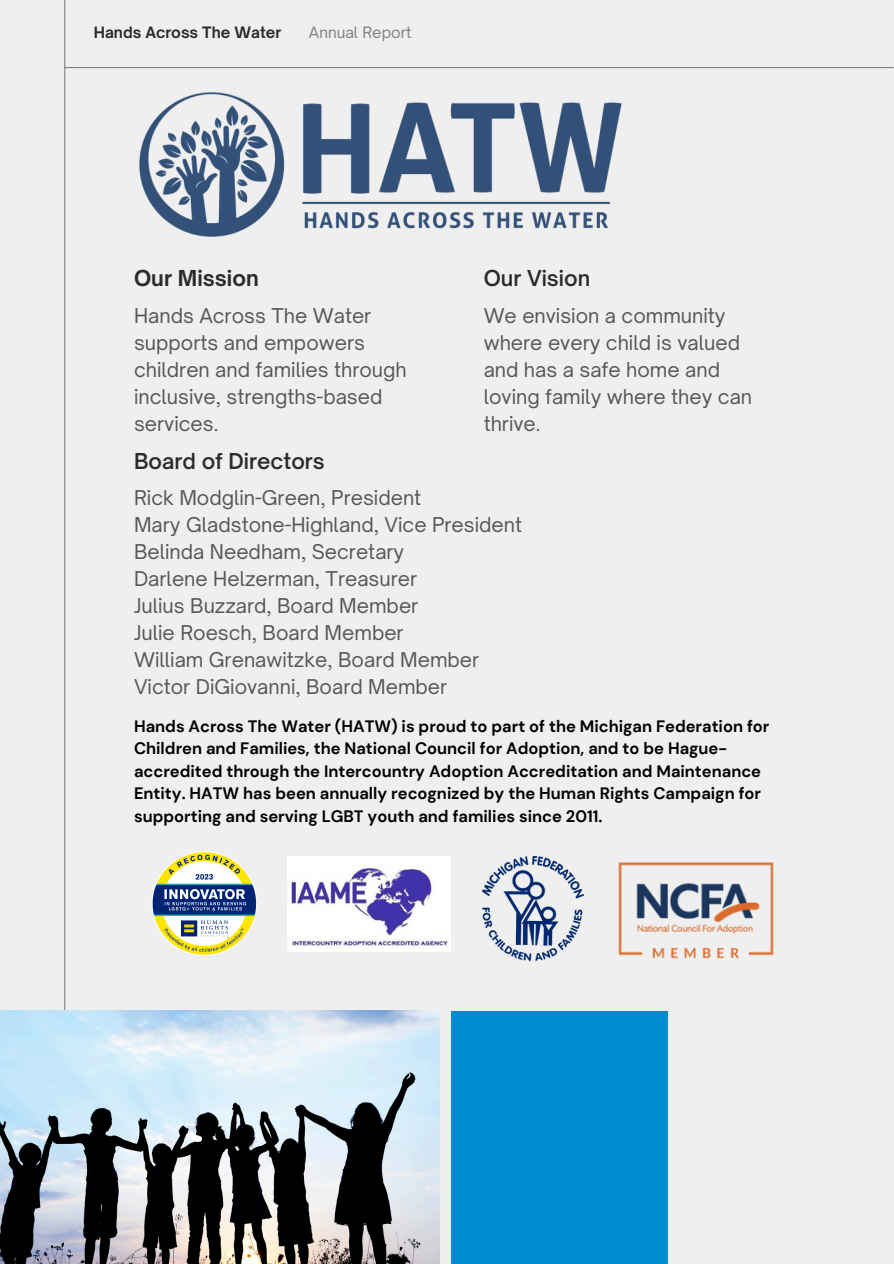
<style>
.page{position:relative;width:894px;height:1264px;background:#fff}
.page>*{position:absolute;margin:0;border:0;box-sizing:border-box;transform-origin:0 0}
.t1{font:600 21px "Open Sauce One";color:#2b2b2b}
.t2{font:700 21px "Open Sauce One";color:#2b2b2b}
.t3{font:19.5px/27px "Open Sauce One";color:#545857}
.t4{font:700 16.5px/22.5px "DM Sans";color:#000}
.t5{font:700 15px "Open Sauce One";color:#2b2b2b}
.t6{font:15px "Open Sauce One";color:#808080}
</style>
<div class="page">
<div style="left:0;top:0;width:893px;height:1263px;background:#efefef"></div>
<hr style="left:64px;top:0;width:1px;height:1263px;background:#808080">
<hr style="left:64px;top:67px;width:829px;height:1px;background:#808080">
<div style="left:451px;top:1010px;width:216px;height:253px;background:#008cd3"></div>
<img style="left:0;top:1010px;width:440px;height:253px">
<img style="left:139px;top:92px;width:483px;height:145px">
<img style="left:152px;top:851px;width:105px;height:104px">
<img style="left:287px;top:856px;width:163px;height:95px">
<img style="left:482px;top:856px;width:101px;height:104px">
<img style="left:618px;top:862px;width:156px;height:97px">
<p class="t5" style="left:94px;top:23px;width:189px">Hands Across The Water</p>
<h3 class="t6" style="left:309px;top:23px;width:104px">Annual Report</h3>
<p class="t2" style="left:134px;top:265px;width:126px">Our Mission</p>
<p class="t3" style="left:134px;top:302px;width:274px">Hands Across The Water supports and empowers children and families through inclusive, strengths-based services.</p>
<p class="t1" style="left:483px;top:265px;width:108px">Our Vision</p>
<h2 class="t3" style="left:483px;top:302px;width:270px">We envision a community where every child is valued and has a safe home and loving family where they can thrive.</h2>
<h1 class="t1" style="left:134px;top:448px;width:192px">Board of Directors</h1>
<h1 class="t3" style="left:134px;top:484px;width:389px">Rick Modglin-Green, President<br>Mary Gladstone-Highland, Vice President<br>Belinda Needham, Secretary<br>Darlene Helzerman, Treasurer<br>Julius Buzzard, Board Member<br>Julie Roesch, Board Member<br>William Grenawitzke, Board Member<br>Victor DiGiovanni, Board Member</h1>
<p class="t4" style="left:134px;top:714px;width:636px">Hands Across The Water (HATW) is proud to part of the Michigan Federation for Children and Families, the National Council for Adoption, and to be Hague&shy;accredited through the Intercountry Adoption Accreditation and Maintenance Entity. HATW has been annually recognized by the Human Rights Campaign for supporting and serving LGBT youth and families since 2011.</p>
</div>
